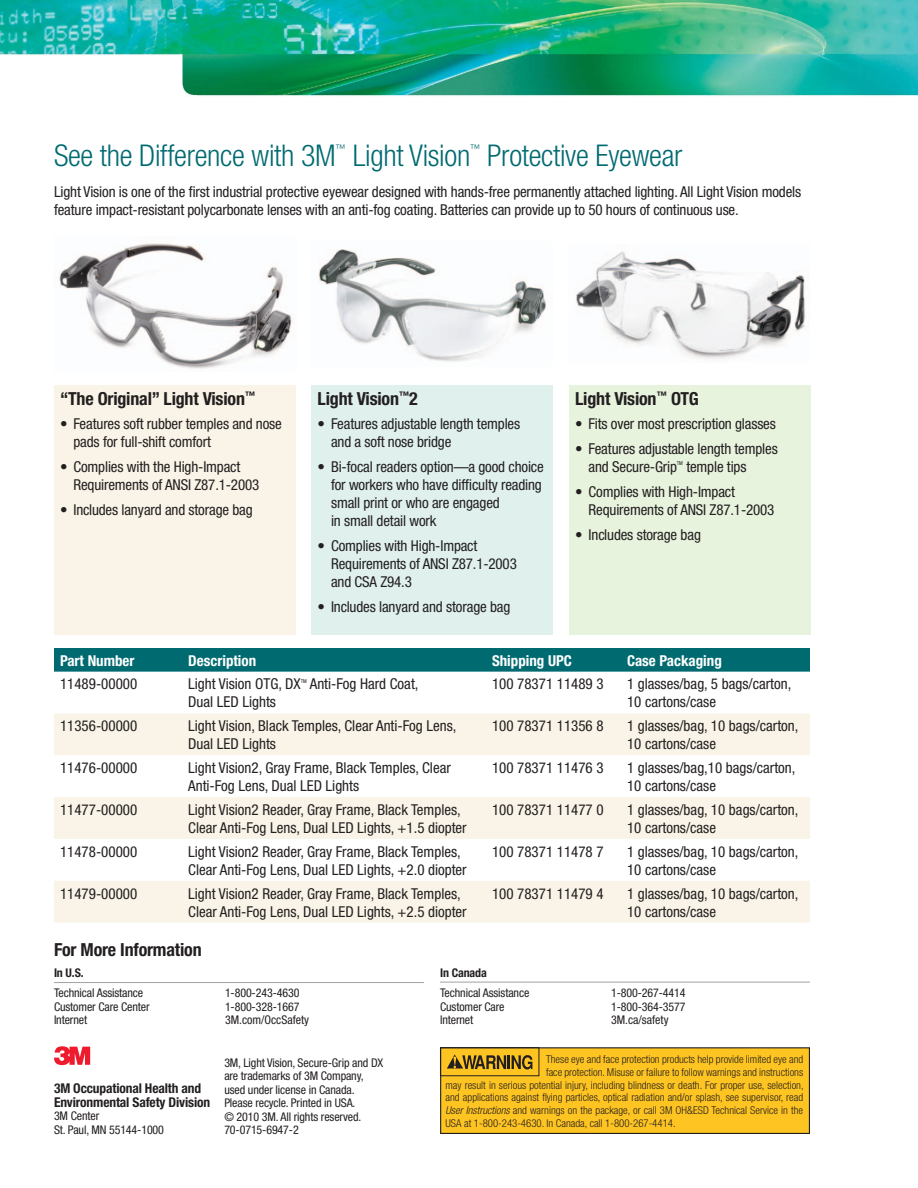
<style>
.page{position:relative;width:918px;height:1188px;background:#fff}
.page>*{position:absolute;margin:0;border:0;box-sizing:border-box;transform-origin:0 0}
.Ad_Copy_Block_Subhea{font:300 condensed 30px "Helvetica Neue";letter-spacing:-.01em;color:#006a71}
.Ad_Copy_Block{font:700 condensed 18px "Helvetica Neue";letter-spacing:-.01em;color:#231f20}
.Ad_Copy_Block-2{font:condensed 15px/18px "Helvetica Neue";letter-spacing:-.01em;color:#231f20}
.Ad_Copy_Block-3{font:700 condensed 15px "Helvetica Neue";color:#fff}
.t1{font:700 condensed 13.5px/13.5px "Helvetica Neue";letter-spacing:-.01em;color:#231f20}
.t2{font:condensed 12px/13.5px "Helvetica Neue";letter-spacing:-.01em;color:#231f20}
.t3{font:700 condensed 12px "Helvetica Neue";letter-spacing:-.01em;color:#231f20}
.Bullets{font:300 condensed 10.8px "Helvetica Neue";color:#231f20}
.Ad_Copy_Block_Subhea-2{font:300 condensed 10.5px "Helvetica Neue";color:#006a71}
.Ad_Copy_Block-4{font:condensed 5.25px "Helvetica Neue";color:#231f20}
.s1{font-style:italic}
</style>
<div class="page">
<img style="left:0;top:0;width:918px;height:97px">
<div style="left:54px;top:648px;width:756px;height:24px;background:#006a71"></div>
<svg style="left:54px;top:713px;width:756px;height:210px;fill:#f9f4e7"></svg>
<div style="left:441px;top:1048px;width:368px;height:85px;background:#fec422"></div>
<div style="left:440px;top:1047px;width:370px;height:87px;border:1px solid #231f20"></div>
<svg style="left:447px;top:1054px;width:85px;height:16px"></svg>
<div style="left:440px;top:1047px;width:99px;height:29px;border:1px solid #231f20"></div>
<svg style="left:54px;top:1046px;width:36px;height:19px"></svg>
<hr style="left:440px;top:982px;width:370px;height:1px;background:#a1a1a5">
<hr style="left:54px;top:982px;width:370px;height:1px;background:#a1a1a5">
<img style="left:318px;top:249px;width:228px;height:113px">
<img style="left:576px;top:251px;width:230px;height:108px">
<img style="left:59px;top:243px;width:233px;height:126px">
<div style="left:54px;top:385px;width:241px;height:249px;background:#f9f4e7"></div>
<div style="left:312px;top:385px;width:241px;height:249px;background:#dff0ed"></div>
<div style="left:569px;top:385px;width:242px;height:249px;background:#e8f3de"></div>
<p class="Ad_Copy_Block_Subhea" style="left:54px;top:138px;width:283px">See the Difference with 3M</p>
<p class="Ad_Copy_Block_Subhea-2" style="left:336px;top:142px;width:12px">™</p>
<p class="Ad_Copy_Block_Subhea" style="left:353px;top:138px;width:119px">Light Vision</p>
<p class="Ad_Copy_Block_Subhea-2" style="left:470px;top:142px;width:12px">™</p>
<p class="Ad_Copy_Block_Subhea" style="left:487px;top:138px;width:197px">Protective Eyewear</p>
<p class="Ad_Copy_Block-2" style="left:54px;top:183px;width:749px">Light Vision is one of the first industrial protective eyewear designed with hands-free permanently attached lighting. All Light Vision models feature impact-resistant polycarbonate lenses with an anti-fog coating. Batteries can provide up to 50 hours of continuous use.</p>
<p class="Ad_Copy_Block" style="left:60px;top:387px;width:197px">“The Original” Light Vision<sup>™</sup></p>
<p class="Ad_Copy_Block-2" style="left:74px;top:415px;width:210px;text-indent:-14px">• Features soft rubber temples and nose pads for full-shift comfort</p>
<p class="Ad_Copy_Block-2" style="left:74px;top:458px;width:187px;text-indent:-14px">• Complies with the High-Impact<br>Requirements of ANSI Z87.1-2003</p>
<p class="Ad_Copy_Block-2" style="left:60px;top:501px;width:194px">• Includes lanyard and storage bag</p>
<p class="Ad_Copy_Block" style="left:318px;top:387px;width:102px">Light Vision<sup>™</sup>2</p>
<p class="Ad_Copy_Block-2" style="left:331px;top:415px;width:191px;text-indent:-14px">• Features adjustable length temples and a soft nose bridge</p>
<p class="Ad_Copy_Block-2" style="left:331px;top:458px;width:214px;text-indent:-14px">• Bi-focal readers option—a good choice for workers who have difficulty reading small print or who are engaged<br>in small detail work</p>
<p class="Ad_Copy_Block-2" style="left:331px;top:537px;width:187px;text-indent:-14px">• Complies with High-Impact<br>Requirements of ANSI Z87.1-2003 and CSA Z94.3</p>
<p class="Ad_Copy_Block-2" style="left:318px;top:597px;width:194px">• Includes lanyard and storage bag</p>
<p class="Ad_Copy_Block" style="left:575px;top:387px;width:125px">Light Vision<sup>™</sup> OTG</p>
<p class="Ad_Copy_Block-2" style="left:575px;top:415px;width:202px">• Fits over most prescription glasses</p>
<p class="Ad_Copy_Block-2" style="left:589px;top:440px;width:191px;text-indent:-14px">• Features adjustable length temples and Secure-Grip</p>
<p class="Ad_Copy_Block-4" style="left:677px;top:461px;width:8px">TM</p>
<p class="Ad_Copy_Block-2" style="left:686px;top:458px;width:62px">temple tips</p>
<p class="Ad_Copy_Block-2" style="left:589px;top:483px;width:187px;text-indent:-14px">• Complies with High-Impact<br>Requirements of ANSI Z87.1-2003</p>
<p class="Ad_Copy_Block-2" style="left:575px;top:525px;width:127px">• Includes storage bag</p>
<p class="Ad_Copy_Block-3" style="left:60px;top:651px;width:76px">Part Number</p>
<p class="Ad_Copy_Block-3" style="left:188px;top:651px;width:69px">Description</p>
<p class="Ad_Copy_Block-3" style="left:492px;top:651px;width:81px">Shipping UPC</p>
<p class="Ad_Copy_Block-3" style="left:627px;top:651px;width:96px">Case Packaging</p>
<p class="Ad_Copy_Block-2" style="left:60px;top:675px;width:79px">11489-00000</p>
<p class="Ad_Copy_Block-2" style="left:188px;top:675px;width:114px">Light Vision OTG, DX</p>
<p class="Ad_Copy_Block-4" style="left:301px;top:678px;width:8px">TM</p>
<p class="Ad_Copy_Block-2" style="left:310px;top:675px;width:110px">Anti-Fog Hard Coat,</p>
<p class="Ad_Copy_Block-2" style="left:188px;top:693px;width:89px">Dual LED Lights</p>
<p class="Ad_Copy_Block-2" style="left:492px;top:675px;width:113px">100 78371 11489 3</p>
<p class="Ad_Copy_Block-2" style="left:627px;top:675px;width:166px">1 glasses/bag, 5 bags/carton,</p>
<p class="Ad_Copy_Block-2" style="left:627px;top:693px;width:91px">10 cartons/case</p>
<p class="Ad_Copy_Block-2" style="left:60px;top:717px;width:79px">11356-00000</p>
<p class="Ad_Copy_Block-2" style="left:188px;top:717px;width:270px">Light Vision, Black Temples, Clear Anti-Fog Lens,<br>Dual LED Lights</p>
<p class="Ad_Copy_Block-2" style="left:492px;top:717px;width:113px">100 78371 11356 8</p>
<p class="Ad_Copy_Block-2" style="left:627px;top:717px;width:173px">1 glasses/bag, 10 bags/carton,</p>
<p class="Ad_Copy_Block-2" style="left:627px;top:735px;width:91px">10 cartons/case</p>
<p class="Ad_Copy_Block-2" style="left:60px;top:759px;width:79px">11476-00000</p>
<p class="Ad_Copy_Block-2" style="left:188px;top:759px;width:264px">Light Vision2, Gray Frame, Black Temples, Clear<br>Anti-Fog Lens, Dual LED Lights</p>
<p class="Ad_Copy_Block-2" style="left:492px;top:759px;width:113px">100 78371 11476 3</p>
<p class="Ad_Copy_Block-2" style="left:627px;top:759px;width:170px">1 glasses/bag,10 bags/carton,</p>
<p class="Ad_Copy_Block-2" style="left:627px;top:777px;width:91px">10 cartons/case</p>
<p class="Ad_Copy_Block-2" style="left:60px;top:801px;width:79px">11477-00000</p>
<p class="Ad_Copy_Block-2" style="left:188px;top:801px;width:280px">Light Vision2 Reader, Gray Frame, Black Temples,<br>Clear Anti-Fog Lens, Dual LED Lights, +1.5 diopter</p>
<p class="Ad_Copy_Block-2" style="left:492px;top:801px;width:113px">100 78371 11477 0</p>
<p class="Ad_Copy_Block-2" style="left:627px;top:801px;width:173px">1 glasses/bag, 10 bags/carton,</p>
<p class="Ad_Copy_Block-2" style="left:627px;top:819px;width:91px">10 cartons/case</p>
<p class="Ad_Copy_Block-2" style="left:60px;top:842px;width:79px">11478-00000</p>
<p class="Ad_Copy_Block-2" style="left:188px;top:842px;width:280px">Light Vision2 Reader, Gray Frame, Black Temples,<br>Clear Anti-Fog Lens, Dual LED Lights, +2.0 diopter</p>
<p class="Ad_Copy_Block-2" style="left:492px;top:842px;width:113px">100 78371 11478 7</p>
<p class="Ad_Copy_Block-2" style="left:627px;top:842px;width:173px">1 glasses/bag, 10 bags/carton,</p>
<p class="Ad_Copy_Block-2" style="left:627px;top:860px;width:91px">10 cartons/case</p>
<p class="Ad_Copy_Block-2" style="left:60px;top:884px;width:79px">11479-00000</p>
<p class="Ad_Copy_Block-2" style="left:188px;top:884px;width:280px">Light Vision2 Reader, Gray Frame, Black Temples,<br>Clear Anti-Fog Lens, Dual LED Lights, +2.5 diopter</p>
<p class="Ad_Copy_Block-2" style="left:492px;top:884px;width:113px">100 78371 11479 4</p>
<p class="Ad_Copy_Block-2" style="left:627px;top:884px;width:173px">1 glasses/bag, 10 bags/carton,</p>
<p class="Ad_Copy_Block-2" style="left:627px;top:902px;width:91px">10 cartons/case</p>
<p class="Ad_Copy_Block" style="left:54px;top:939px;width:149px">For More Information</p>
<p class="t3" style="left:54px;top:966px;width:31px">In U.S.</p>
<p class="t2" style="left:54px;top:986px;width:91px">Technical Assistance</p>
<p class="t2" style="left:225px;top:986px;width:76px">1-800-243-4630</p>
<p class="t2" style="left:54px;top:1000px;width:97px">Customer Care Center</p>
<p class="t2" style="left:225px;top:1000px;width:76px">1-800-328-1667</p>
<p class="t2" style="left:54px;top:1013px;width:35px">Internet</p>
<p class="t2" style="left:225px;top:1013px;width:86px">3M.com/OccSafety</p>
<p class="t1" style="left:54px;top:1082px;width:158px">3M Occupational Health and<br>Environmental Safety Division</p>
<p class="t2" style="left:54px;top:1109px;width:47px">3M Center</p>
<p class="t2" style="left:54px;top:1123px;width:112px">St. Paul, MN 55144-1000</p>
<p class="t2" style="left:224px;top:1055px;width:161px">3M, Light Vision, Secure-Grip and DX are trademarks of 3M Company,</p>
<p class="t2" style="left:224px;top:1082px;width:132px">used under license in Canada.</p>
<p class="t2" style="left:224px;top:1096px;width:133px">Please recycle. Printed in USA.</p>
<p class="t2" style="left:224px;top:1109px;width:139px">© 2010 3M. All rights reserved.</p>
<p class="t2" style="left:224px;top:1123px;width:76px">70-0715-6947-2</p>
<p class="t3" style="left:440px;top:966px;width:48px">In Canada</p>
<p class="t2" style="left:440px;top:986px;width:91px">Technical Assistance</p>
<p class="t2" style="left:611px;top:986px;width:76px">1-800-267-4414</p>
<p class="t2" style="left:440px;top:1000px;width:66px">Customer Care</p>
<p class="t2" style="left:611px;top:1000px;width:76px">1-800-364-3577</p>
<p class="t2" style="left:440px;top:1013px;width:35px">Internet</p>
<p class="t2" style="left:611px;top:1013px;width:59px">3M.ca/safety</p>
<p class="Bullets" style="left:546px;top:1053px;width:259px">These eye and face protection products help provide limited eye and</p>
<p class="Bullets" style="left:546px;top:1066px;width:259px">face protection. Misuse or failure to follow warnings and instructions</p>
<p class="Bullets" style="left:446px;top:1079px;width:360px">may result in serious potential injury, including blindness or death. For proper use, selection,</p>
<p class="Bullets" style="left:446px;top:1091px;width:359px">and applications against flying particles, optical radiation and/or splash, see supervisor, read</p>
<p class="Bullets" style="left:446px;top:1104px;width:359px"><span class="s1">User Instructions</span> and warnings on the package, or call 3M OH&amp;ESD Technical Service in the</p>
<p class="Bullets" style="left:446px;top:1117px;width:232px">USA at 1-800-243-4630. In Canada, call 1-800-267-4414.</p>
</div>
